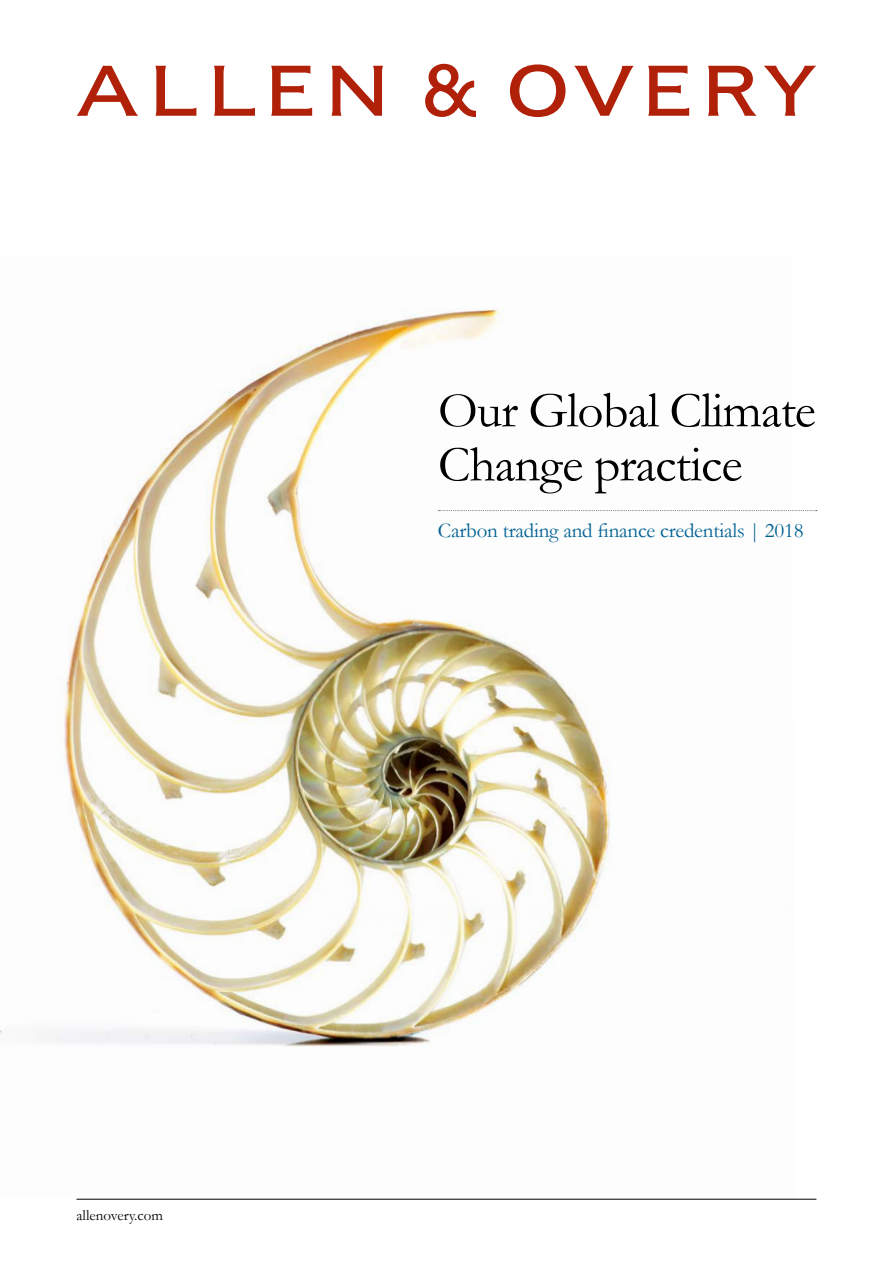
<style>
.page{position:relative;width:893px;height:1263px;background:#fff}
.page>*{position:absolute;margin:0;border:0;box-sizing:border-box;transform-origin:0 0}
.t1{font:51px/54px "Garamond AO";letter-spacing:-.02em;color:#000}
.t2{font:21px "Garamond AO";letter-spacing:-.01em;color:#006293}
.t3{font:15px "Garamond AO";color:#000}
</style>
<div class="page">
<img style="left:0;top:309px;width:611px;height:738px">
<hr style="left:77px;top:1199px;width:739px;height:1px;background:#000">
<svg style="left:425px;top:64px;width:51px;height:53px"></svg>
<svg style="left:155px;top:66px;width:41px;height:50px"></svg>
<svg style="left:214px;top:66px;width:41px;height:50px"></svg>
<svg style="left:77px;top:66px;width:61px;height:50px"></svg>
<svg style="left:271px;top:66px;width:41px;height:50px"></svg>
<svg style="left:331px;top:66px;width:52px;height:50px"></svg>
<svg style="left:574px;top:66px;width:60px;height:50px"></svg>
<svg style="left:510px;top:64px;width:55px;height:53px"></svg>
<svg style="left:708px;top:66px;width:49px;height:50px"></svg>
<svg style="left:648px;top:66px;width:41px;height:50px"></svg>
<svg style="left:764px;top:66px;width:52px;height:50px"></svg>
<svg style="left:438px;top:510px;width:379px;height:1px"></svg>
<p class="t3" style="left:77px;top:1205px;width:88px">allenovery.com</p>
<h1 class="t1" style="left:438px;top:382px;width:379px">Our Global Climate<br>Change practice</h1>
<p class="t2" style="left:438px;top:516px;width:367px">Carbon trading and finance credentials | 2018</p>
</div>
